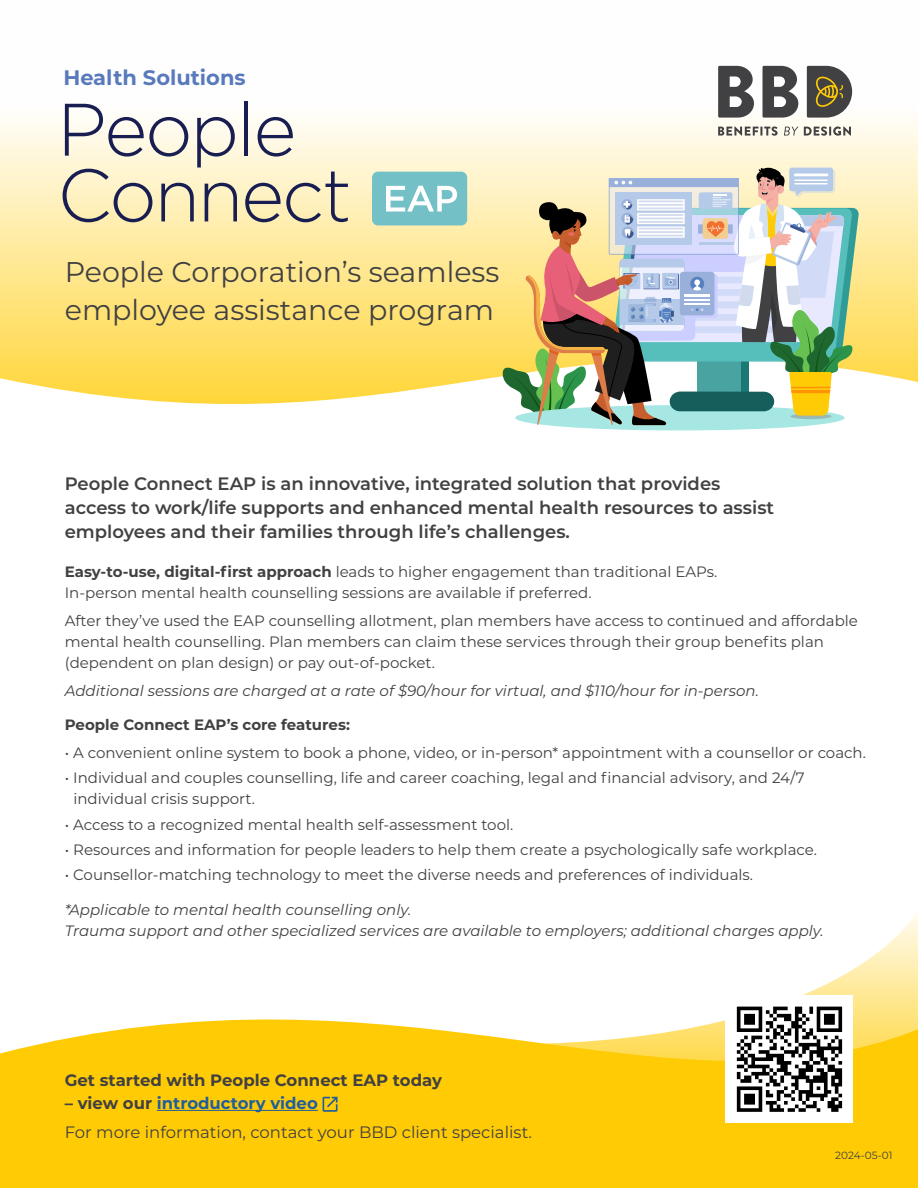
<style>
.page{position:relative;width:918px;height:1188px;background:#fff}
.page>*{position:absolute;margin:0;border:0;box-sizing:border-box;transform-origin:0 0}
.t1{font:28.5px/37.5px "Montserrat";color:#414042}
.t2{font:700 21px "Montserrat";color:#587abc}
.t3{font:600 18px/24px "Montserrat";color:#414042}
.t4{font:16.5px/29.2px "Montserrat";color:#414042}
.t5{font:700 16.5px "Montserrat";color:#414042}
.t6{font:15px/21px "Montserrat";color:#414042}
.t7{font:italic 15px/21px "Montserrat";color:#414042}
.t8{font:700 15px "Montserrat";color:#414042}
.t9{font:10.5px "Montserrat";color:#414042}
.s1{font-weight:700}
.s2{font-weight:700;color:#215e9e}
</style>
<div class="page">
<svg style="left:884px;top:912px;width:34px;height:36px"></svg>
<svg style="left:0;top:948px;width:918px;height:240px;fill:#ffcb05"></svg>
<hr style="left:157px;top:1110px;width:161px;height:1px;background:#215e9e">
<svg style="left:323px;top:1097px;width:15px;height:15px"></svg>
<div style="left:726px;top:996px;width:127px;height:127px;background:#fff"></div>
<svg style="left:737px;top:1007px;width:105px;height:105px"></svg>
<svg style="left:0;top:65px;width:918px;height:339px"></svg>
<div style="left:515px;top:405px;width:330px;height:25px;background:#a6e6e3;border-radius:50%"></div>
<svg style="left:502px;top:166px;width:357px;height:259px"></svg>
<svg style="left:718px;top:126px;width:60px;height:10px"></svg>
<svg style="left:784px;top:127px;width:14px;height:9px"></svg>
<svg style="left:804px;top:126px;width:47px;height:10px"></svg>
<svg style="left:718px;top:66px;width:36px;height:52px"></svg>
<svg style="left:763px;top:66px;width:35px;height:52px"></svg>
<svg style="left:807px;top:66px;width:45px;height:52px;background:#6c6653"></svg>
<svg style="left:65px;top:104px;width:123px;height:53px"></svg>
<svg style="left:197px;top:117px;width:38px;height:51px;background:#c2bfbd"></svg>
<hr style="left:244px;top:102px;width:4px;height:54px;background:#181e52">
<svg style="left:258px;top:117px;width:35px;height:40px"></svg>
<svg style="left:63px;top:169px;width:89px;height:53px;background:#d5cbae"></svg>
<svg style="left:161px;top:183px;width:33px;height:38px"></svg>
<svg style="left:205px;top:183px;width:32px;height:38px"></svg>
<svg style="left:245px;top:172px;width:103px;height:50px;background:#d0c7ab"></svg>
<div style="left:372px;top:172px;width:95px;height:53px;background:#73c1c7;border-radius:6px"></div>
<svg style="left:386px;top:186px;width:71px;height:26px"></svg>
<h2 class="t2" style="left:63px;top:63px;width:184px">Health Solutions</h2>
<h1 class="t1" style="left:65px;top:252px;width:436px">People Corporation’s seamless employee assistance program</h1>
<p class="t3" style="left:65px;top:471px;width:711px">People Connect EAP is an innovative, integrated solution that provides access to work/life supports and enhanced mental health resources to assist employees and their families through life’s challenges.</p>
<p class="t6" style="left:65px;top:561px;width:654px"><span class="s1">Easy-to-use, digital-first approach</span> leads to higher engagement than traditional EAPs.<br>In-person mental health counselling sessions are available if preferred.</p>
<p class="t6" style="left:65px;top:610px;width:795px">After they’ve used the EAP counselling allotment, plan members have access to continued and affordable mental health counselling. Plan members can claim these services through their group benefits plan (dependent on plan design) or pay out-of-pocket.</p>
<p class="t7" style="left:65px;top:679px;width:696px">Additional sessions are charged at a rate of $90/hour for virtual, and $110/hour for in-person.</p>
<p class="t8" style="left:65px;top:714px;width:287px">People Connect EAP’s core features:</p>
<p class="t6" style="left:65px;top:742px;width:803px">• A convenient online system to book a phone, video, or in-person* appointment with a counsellor or coach.</p>
<p class="t6" style="left:73px;top:767px;width:733px;text-indent:-9px">• Individual and couples counselling, life and career coaching, legal and financial advisory, and 24/7 individual crisis support.</p>
<p class="t6" style="left:65px;top:813px;width:450px">• Access to a recognized mental health self-assessment tool.</p>
<p class="t6" style="left:65px;top:839px;width:754px">• Resources and information for people leaders to help them create a psychologically safe workplace.</p>
<p class="t6" style="left:65px;top:864px;width:690px">• Counsellor-matching technology to meet the diverse needs and preferences of individuals.</p>
<p class="t7" style="left:65px;top:898px;width:760px">*Applicable to mental health counselling only.<br>Trauma support and other specialized services are available to employers; additional charges apply.</p>
<p class="t5" style="left:65px;top:1068px;width:379px">Get started with People Connect EAP today</p>
<p class="t4" style="left:65px;top:1088px;width:469px"><span class="s1">– view our</span> <span class="s2">introductory video<br></span>For more information, contact your BBD client specialist.</p>
<p class="t9" style="left:835px;top:1148px;width:59px">2024-05-01</p>
</div>
